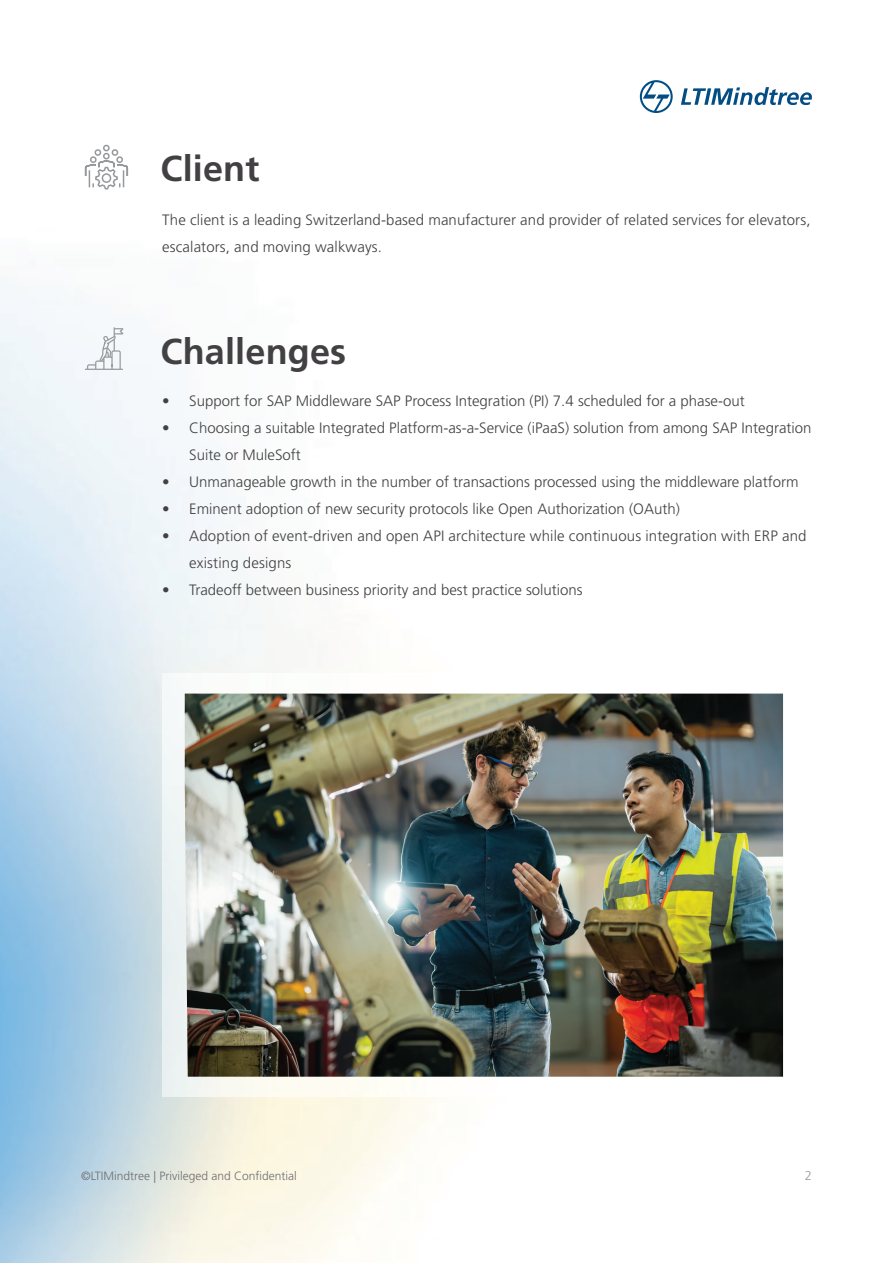
<style>
.page{position:relative;width:893px;height:1263px;background:#fff}
.page>*{position:absolute;margin:0;border:0;box-sizing:border-box;transform-origin:0 0}
.t1{font:700 36px "Frutiger LT Pro";letter-spacing:.005em;color:#424042}
.t2{font:300 15px/27px "Frutiger LT Pro";color:#424042}
.t3{font:300 12.75px "Frutiger LT Pro";color:#98999c}
.t4{font:300 12px "Frutiger LT Pro";color:#6d6e71}
</style>
<div class="page">
<svg style="left:85px;top:327px;width:38px;height:43px"></svg>
<svg style="left:640px;top:80px;width:33px;height:33px"></svg>
<svg style="left:681px;top:87px;width:131px;height:18px"></svg>
<img style="left:162px;top:674px;width:432px;height:423px">
<img style="left:185px;top:694px;width:598px;height:383px">
<svg style="left:84px;top:144px;width:45px;height:46px"></svg>
<h1 class="t1" style="left:161px;top:148px;width:100px">Client</h1>
<p class="t2" style="left:162px;top:206px;width:650px">The client is a leading Switzerland-based manufacturer and provider of related services for elevators, escalators, and moving walkways.</p>
<h1 class="t1" style="left:161px;top:330px;width:187px">Challenges</h1>
<p class="t2" style="left:162px;top:387px;width:584px">• Support for SAP Middleware SAP Process Integration (PI) 7.4 scheduled for a phase-out</p>
<p class="t2" style="left:189px;top:414px;width:624px;text-indent:-27px">• Choosing a suitable Integrated Platform-as-a-Service (iPaaS) solution from among SAP Integration<br>Suite or MuleSoft</p>
<p class="t2" style="left:162px;top:468px;width:638px">• Unmanageable growth in the number of transactions processed using the middleware platform</p>
<p class="t2" style="left:162px;top:495px;width:519px">• Eminent adoption of new security protocols like Open Authorization (OAuth)</p>
<p class="t2" style="left:189px;top:522px;width:619px;text-indent:-27px">• Adoption of event-driven and open API architecture while continuous integration with ERP and existing designs</p>
<p class="t2" style="left:162px;top:576px;width:422px">• Tradeoff between business priority and best practice solutions</p>
<p class="t4" style="left:81px;top:1169px;width:217px">©LTIMindtree | Privileged and Confidential</p>
<p class="t3" style="left:805px;top:1168px;width:9px">2</p>
</div>
